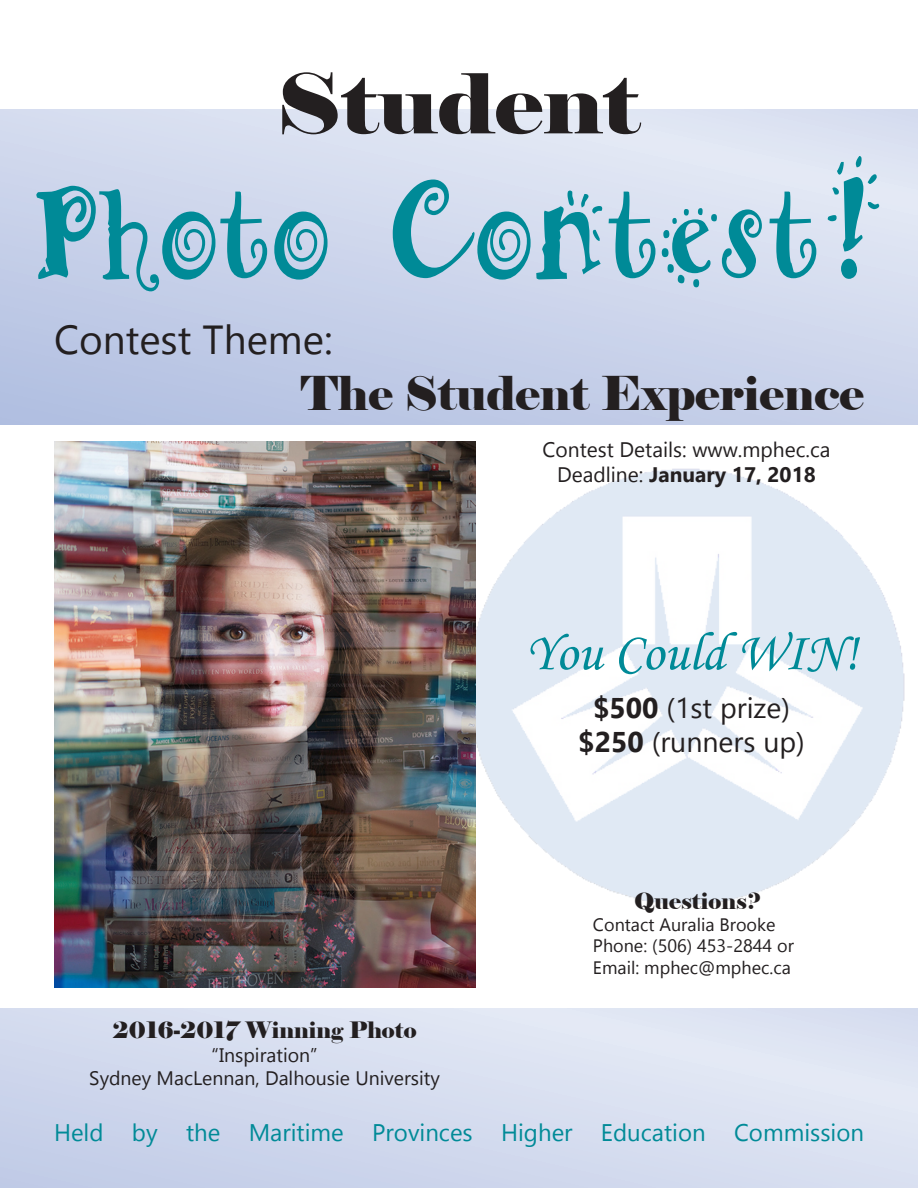
<style>
.page{position:relative;width:918px;height:1188px;background:#fff}
.page>*{position:absolute;margin:0;border:0;box-sizing:border-box;transform-origin:0 0}
.t1{font:152.55px "ARHERMANN";color:#008a97;scale:.81 1}
.t2{font:82.5px "Elephant";color:#231f20;scale:1.11 1}
.t3{font:54px "Monotype Corsiva";color:#008a97}
.t4{font:46.5px "Elephant";color:#231f20}
.t5{font:40.5px "Gadugi";color:#231f20}
.t6{font:28.5px "Gadugi";color:#231f20}
.t7{font:24px "Gadugi";color:#008a97}
.t8{font:22.5px "Elephant";color:#231f20}
.t9{font:21px "Gadugi";color:#231f20}
.t10{font:700 21px "Gadugi";color:#231f20}
.t11{font:19.5px "Gadugi";color:#231f20}
.t12{font:18px "Gadugi";color:#231f20}
.s1{font-weight:400}
.s2{font-weight:700}
</style>
<div class="page">
<div style="left:1px;top:110px;width:916px;height:315px;background:linear-gradient(to bottom,#e0e6f3,#bcc7e5)"></div>
<img style="left:475px;top:468px;width:430px;height:437px">
<img style="left:54px;top:442px;width:421px;height:545px">
<div style="left:1px;top:1008px;width:916px;height:180px;background:linear-gradient(to right,#cbd4eb,#e1e6f4)"></div>
<p class="t2" style="left:276px;top:52px;width:329px">Student</p>
<p class="t1" style="left:34px;top:146px;width:1049px">Photo Contest!</p>
<p class="t5" style="left:54px;top:315px;width:280px">Contest Theme:</p>
<p class="t4" style="left:301px;top:364px;width:565px">The Student Experience</p>
<p class="t9" style="left:542px;top:437px;width:290px">Contest Details: www.mphec.ca</p>
<p class="t10" style="left:557px;top:462px;width:260px"><span class="s1">Deadline:</span> January 17, 2018</p>
<p class="t3" style="left:525px;top:620px;width:334px">You Could WIN!</p>
<p class="t6" style="left:593px;top:690px;width:198px"><span class="s2">$500</span> (1st prize)</p>
<p class="t6" style="left:578px;top:725px;width:228px"><span class="s2">$250</span> (runners up)</p>
<p class="t8" style="left:113px;top:1016px;width:306px">2016-2017 Winning Photo</p>
<p class="t11" style="left:212px;top:1043px;width:107px">“Inspiration”</p>
<p class="t11" style="left:89px;top:1066px;width:352px">Sydney MacLennan, Dalhousie University</p>
<p class="t8" style="left:634px;top:887px;width:128px">Questions?</p>
<p class="t12" style="left:593px;top:914px;width:184px">Contact Auralia Brooke</p>
<p class="t12" style="left:593px;top:935px;width:203px">Phone: (506) 453-2844 or</p>
<p class="t12" style="left:593px;top:957px;width:199px">Email: mphec@mphec.ca</p>
<p class="t7" style="left:54px;top:1118px;width:811px">Held by the Maritime Provinces Higher Education Commission</p>
</div>
